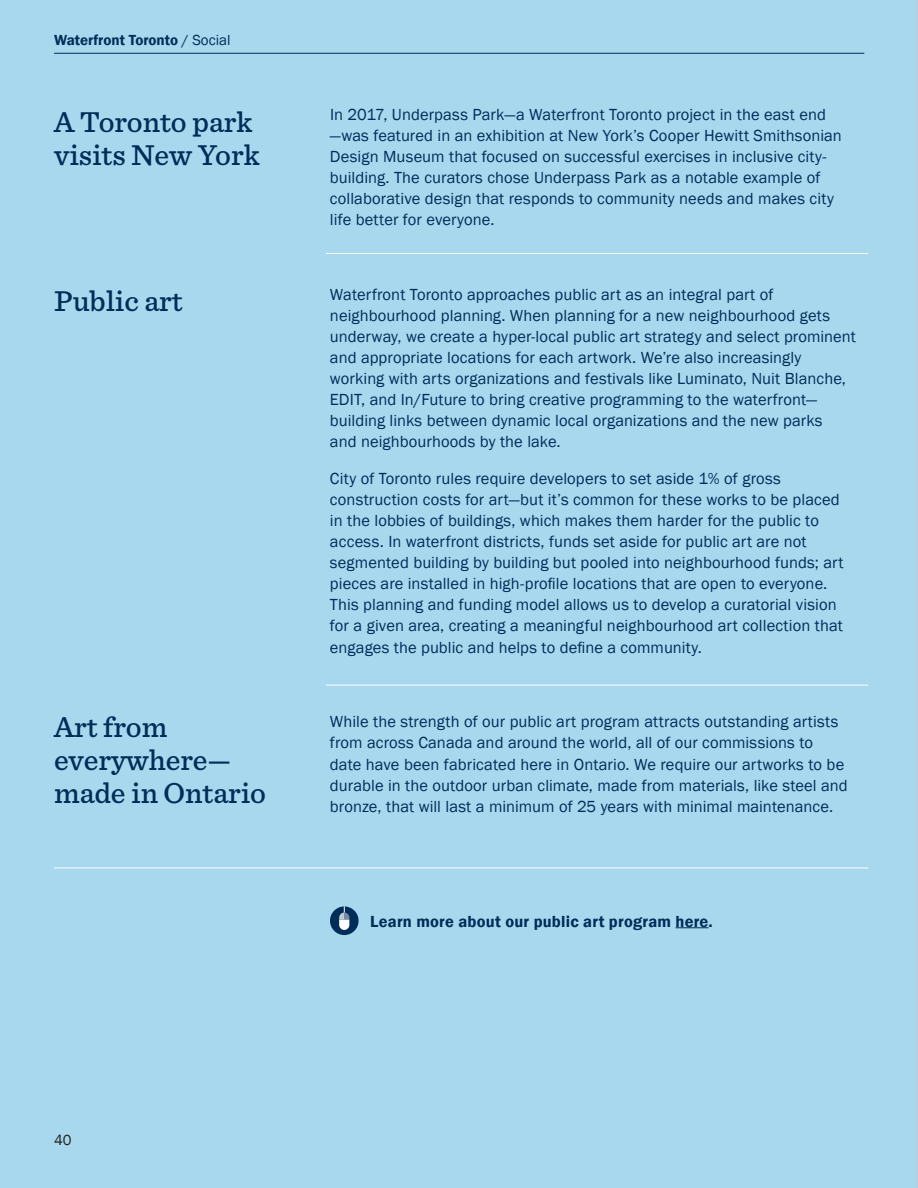
<style>
.page{position:relative;width:918px;height:1188px;background:#a7d8ee}
.page>*{position:absolute;margin:0;border:0;box-sizing:border-box;transform-origin:0 0}
.t1{font:500 30px/33px "Sentinel";color:#002c58}
.t2{font:16.5px/21px "Franklin Gothic";letter-spacing:.005em;color:#002c58}
.t3{font:600 16.5px "Franklin Gothic";letter-spacing:.01em;color:#002c58}
.t4{font:600 15px "Franklin Gothic";color:#002c58}
.t5{font:15px "Franklin Gothic";color:#231f20}
.s1{font-weight:400}
</style>
<div class="page">
<hr style="left:54px;top:53px;width:810px;height:1px;background:#002c58">
<div style="left:330px;top:906px;width:29px;height:29px;background:#002c58;border-radius:50%"></div>
<svg style="left:339px;top:906px;width:10px;height:24px"></svg>
<hr style="left:326px;top:253px;width:542px;height:1px;background:#fff">
<hr style="left:326px;top:685px;width:542px;height:1px;background:#fff">
<hr style="left:54px;top:868px;width:814px;height:1px;background:#fff">
<hr style="left:917px;top:0;width:1px;height:1188px;background:#c6c8c9">
<hr style="left:676px;top:927px;width:33px;height:1px;background:#002c58">
<p class="t4" style="left:54px;top:31px;width:178px">Waterfront Toronto <span class="s1">/ Social</span></p>
<p class="t1" style="left:54px;top:104px;width:207px">A Toronto park visits New York</p>
<p class="t2" style="left:330px;top:104px;width:513px">In 2017, Underpass Park—a Waterfront Toronto project in the east end —was featured in an exhibition at New York’s Cooper Hewitt Smithsonian Design Museum that focused on successful exercises in inclusive city&shy;building. The curators chose Underpass Park as a notable example of collaborative design that responds to community needs and makes city life better for everyone.</p>
<p class="t1" style="left:54px;top:283px;width:130px">Public art</p>
<p class="t2" style="left:330px;top:284px;width:528px">Waterfront Toronto approaches public art as an integral part of neighbourhood planning. When planning for a new neighbourhood gets underway, we create a hyper-local public art strategy and select prominent and appropriate locations for each artwork. We’re also increasingly working with arts organizations and festivals like Luminato, Nuit Blanche, EDIT, and In/Future to bring creative programming to the waterfront— building links between dynamic local organizations and the new parks<br>and neighbourhoods by the lake.</p>
<p class="t2" style="left:330px;top:469px;width:515px">City of Toronto rules require developers to set aside 1% of gross construction costs for art—but it’s common for these works to be placed in the lobbies of buildings, which makes them harder for the public to access. In waterfront districts, funds set aside for public art are not segmented building by building but pooled into neighbourhood funds; art pieces are installed in high-profile locations that are open to everyone.<br>This planning and funding model allows us to develop a curatorial vision for a given area, creating a meaningful neighbourhood art collection that engages the public and helps to define a community.</p>
<p class="t1" style="left:54px;top:709px;width:214px">Art from everywhere— made in Ontario</p>
<p class="t2" style="left:330px;top:712px;width:519px">While the strength of our public art program attracts outstanding artists from across Canada and around the world, all of our commissions to date have been fabricated here in Ontario. We require our artworks to be durable in the outdoor urban climate, made from materials, like steel and bronze, that will last a minimum of 25 years with minimal maintenance.</p>
<p class="t3" style="left:370px;top:911px;width:344px">Learn more about our public art program here.</p>
<p class="t5" style="left:54px;top:1130px;width:19px">40</p>
</div>
